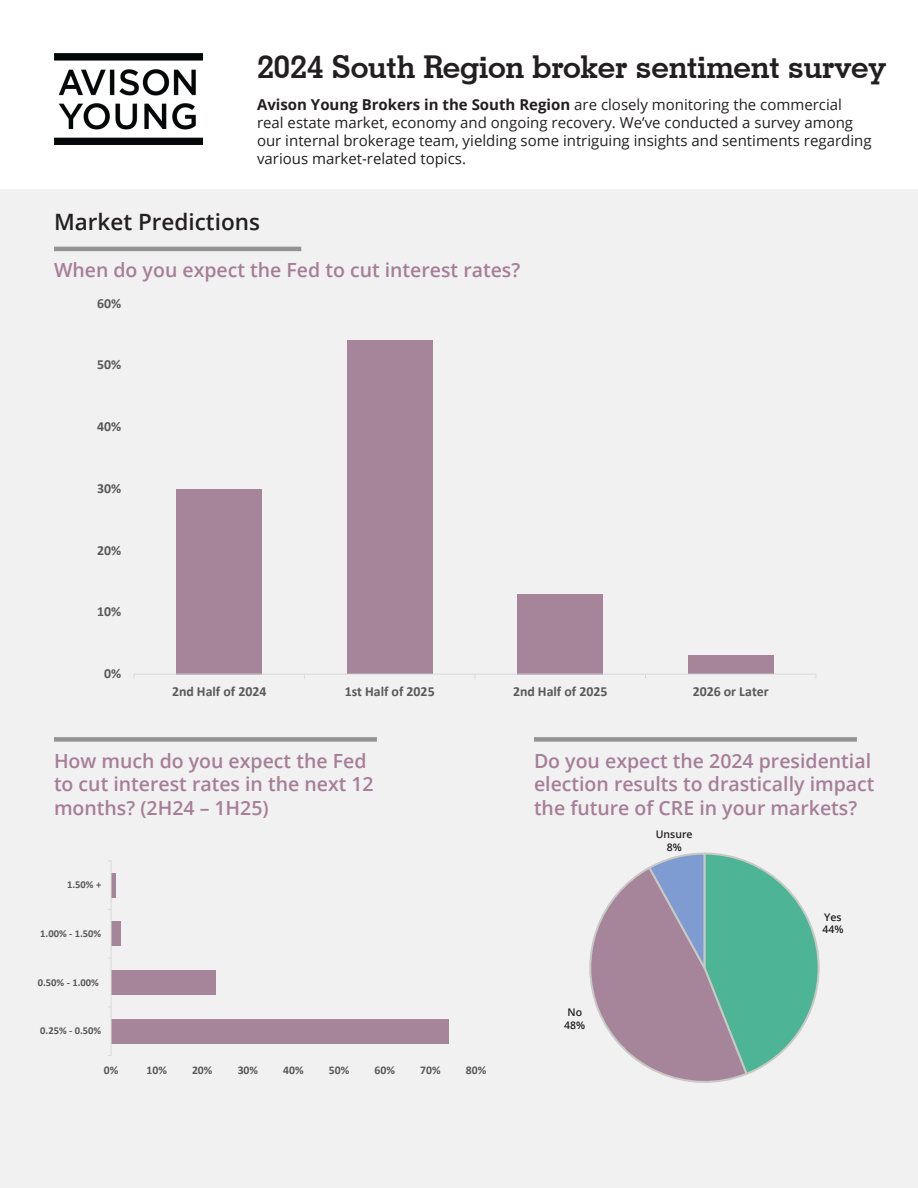
<style>
.page{position:relative;width:918px;height:1188px;background:#fff}
.page>*{position:absolute;margin:0;border:0;box-sizing:border-box;transform-origin:0 0}
.Headline{font:700 31.5px "Geometric Slab 703 BT";letter-spacing:-.01em;color:#231f20}
.t1{font:600 22.5px "Open Sans";color:#231f20}
.t2{font:600 19.5px/23.4px "Open Sans";color:#a67e97}
.Section_subtitle{font:15px/18px "Open Sans";color:#231f20}
.t3{font:700 13.8px "Calibri";color:#595959}
.t4{font:700 11.7px "Calibri";letter-spacing:-.005em;color:#595959}
.t5{font:700 10.5px "Calibri";color:#595959}
.t6{font:600 10.5px "Open Sans";color:#231f20}
.s1{font-weight:700}
</style>
<div class="page">
<img style="left:54px;top:54px;width:149px;height:91px">
<div style="left:0;top:189px;width:918px;height:999px;background:#f1f1f2"></div>
<hr style="left:54px;top:247px;width:247px;height:4px;background:#929492">
<div style="left:177px;top:489px;width:85px;height:185px;background:#a6849a"></div>
<div style="left:347px;top:341px;width:85px;height:333px;background:#a6849a"></div>
<div style="left:518px;top:594px;width:85px;height:80px;background:#a6849a"></div>
<div style="left:688px;top:656px;width:85px;height:18px;background:#a6849a"></div>
<hr style="left:134px;top:674px;width:682px;height:1px;background:#d9d9d9">
<div style="left:54px;top:737px;width:323px;height:5px;background:#929492"></div>
<div style="left:111px;top:1019px;width:338px;height:24px;background:#a6849a"></div>
<div style="left:111px;top:970px;width:105px;height:25px;background:#a6849a"></div>
<div style="left:111px;top:922px;width:9px;height:24px;background:#a6849a"></div>
<div style="left:111px;top:873px;width:5px;height:24px;background:#a6849a"></div>
<hr style="left:111px;top:861px;width:1px;height:195px;background:#d9d9d9">
<div style="left:534px;top:737px;width:323px;height:5px;background:#929492"></div>
<svg style="left:589px;top:852px;width:231px;height:231px"></svg>
<p class="Headline" style="left:257px;top:48px;width:631px">2024 South Region broker sentiment survey</p>
<p class="Section_subtitle" style="left:257px;top:96px;width:616px"><span class="s1">Avison Young Brokers in the South Region</span> are closely monitoring the commercial real estate market, economy and ongoing recovery. We’ve conducted a survey among our internal brokerage team, yielding some intriguing insights and sentiments regarding various market-related topics.</p>
<p class="t1" style="left:54px;top:207px;width:208px">Market Predictions</p>
<p class="t2" style="left:54px;top:258px;width:468px">When do you expect the Fed to cut interest rates?</p>
<p class="t3" style="left:97px;top:293px;width:26px">60%</p>
<p class="t3" style="left:97px;top:355px;width:26px">50%</p>
<p class="t3" style="left:97px;top:417px;width:26px">40%</p>
<p class="t3" style="left:97px;top:479px;width:26px">30%</p>
<p class="t3" style="left:97px;top:540px;width:26px">20%</p>
<p class="t3" style="left:97px;top:602px;width:26px">10%</p>
<p class="t3" style="left:104px;top:664px;width:19px">0%</p>
<p class="t3" style="left:172px;top:682px;width:96px">2nd Half of 2024</p>
<p class="t3" style="left:345px;top:682px;width:91px">1st Half of 2025</p>
<p class="t3" style="left:513px;top:682px;width:96px">2nd Half of 2025</p>
<p class="t3" style="left:693px;top:682px;width:78px">2026 or Later</p>
<p class="t2" style="left:54px;top:749px;width:321px">How much do you expect the Fed to cut interest rates in the next 12 months? (2H24 – 1H25)</p>
<p class="t5" style="left:67px;top:877px;width:36px">1.50% +</p>
<p class="t5" style="left:40px;top:926px;width:63px">1.00% - 1.50%</p>
<p class="t5" style="left:38px;top:975px;width:63px">0.50% - 1.00%</p>
<p class="t5" style="left:40px;top:1023px;width:63px">0.25% - 0.50%</p>
<p class="t4" style="left:104px;top:1062px;width:16px">0%</p>
<p class="t4" style="left:146px;top:1062px;width:22px">10%</p>
<p class="t4" style="left:192px;top:1062px;width:22px">20%</p>
<p class="t4" style="left:238px;top:1062px;width:22px">30%</p>
<p class="t4" style="left:283px;top:1062px;width:22px">40%</p>
<p class="t4" style="left:329px;top:1062px;width:22px">50%</p>
<p class="t4" style="left:375px;top:1062px;width:22px">60%</p>
<p class="t4" style="left:420px;top:1062px;width:22px">70%</p>
<p class="t4" style="left:466px;top:1062px;width:22px">80%</p>
<p class="t2" style="left:534px;top:749px;width:342px">Do you expect the 2024 presidential election results to drastically impact the future of CRE in your markets?</p>
<p class="t6" style="left:568px;top:1005px;width:16px">No</p>
<p class="t6" style="left:564px;top:1018px;width:23px">48%</p>
<p class="t6" style="left:656px;top:827px;width:38px">Unsure</p>
<p class="t6" style="left:667px;top:840px;width:17px">8%</p>
<p class="t6" style="left:824px;top:910px;width:19px">Yes</p>
<p class="t6" style="left:822px;top:922px;width:23px">44%</p>
</div>
